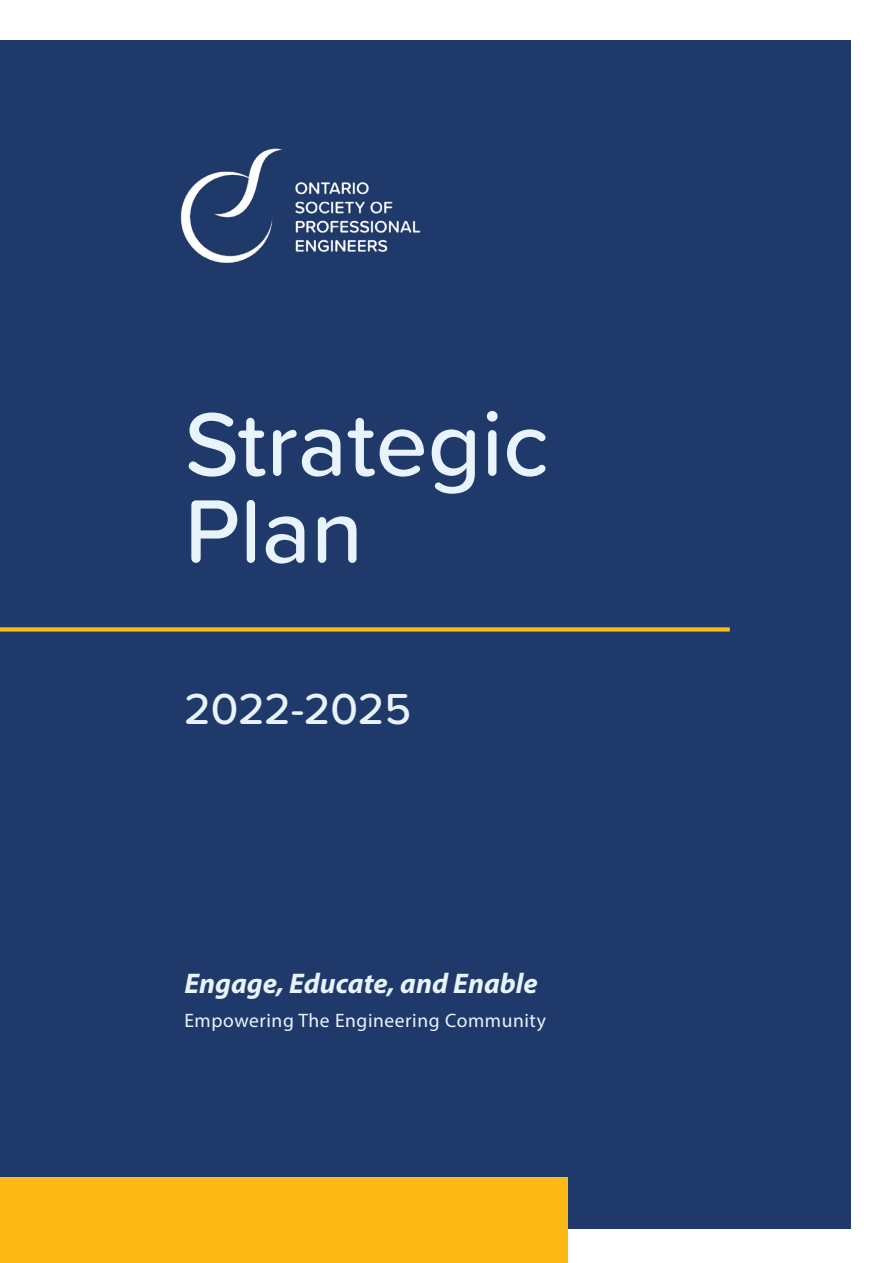
<style>
.page{position:relative;width:893px;height:1263px;background:#fff}
.page>*{position:absolute;margin:0;border:0;box-sizing:border-box;transform-origin:0 0}
.t1{font:500 93px/87px "Proxima Soft";color:#e9f3fb}
.t2{font:500 45px "Proxima Soft";color:#e9f3fb}
.t3{font:italic 700 28.5px "Myriad Pro";color:#e9f3fb}
.t4{font:19.5px "Myriad Pro";letter-spacing:.03em;color:#e9f3fb}
</style>
<div class="page">
<div style="left:0;top:40px;width:850px;height:1189px;background:#1e396a"></div>
<img style="left:180px;top:148px;width:241px;height:115px">
<div style="left:0;top:1178px;width:567px;height:85px;background:#fdba16"></div>
<div style="left:0;top:627px;width:730px;height:5px;background:#fdba16"></div>
<h1 class="t1" style="left:184px;top:397px;width:366px">Strategic<br>Plan</h1>
<h2 class="t2" style="left:184px;top:675px;width:228px">2022-2025</h2>
<h3 class="t3" style="left:184px;top:965px;width:355px">Engage, Educate, and Enable</h3>
<p class="t4" style="left:184px;top:1009px;width:363px">Empowering The Engineering Community</p>
</div>
